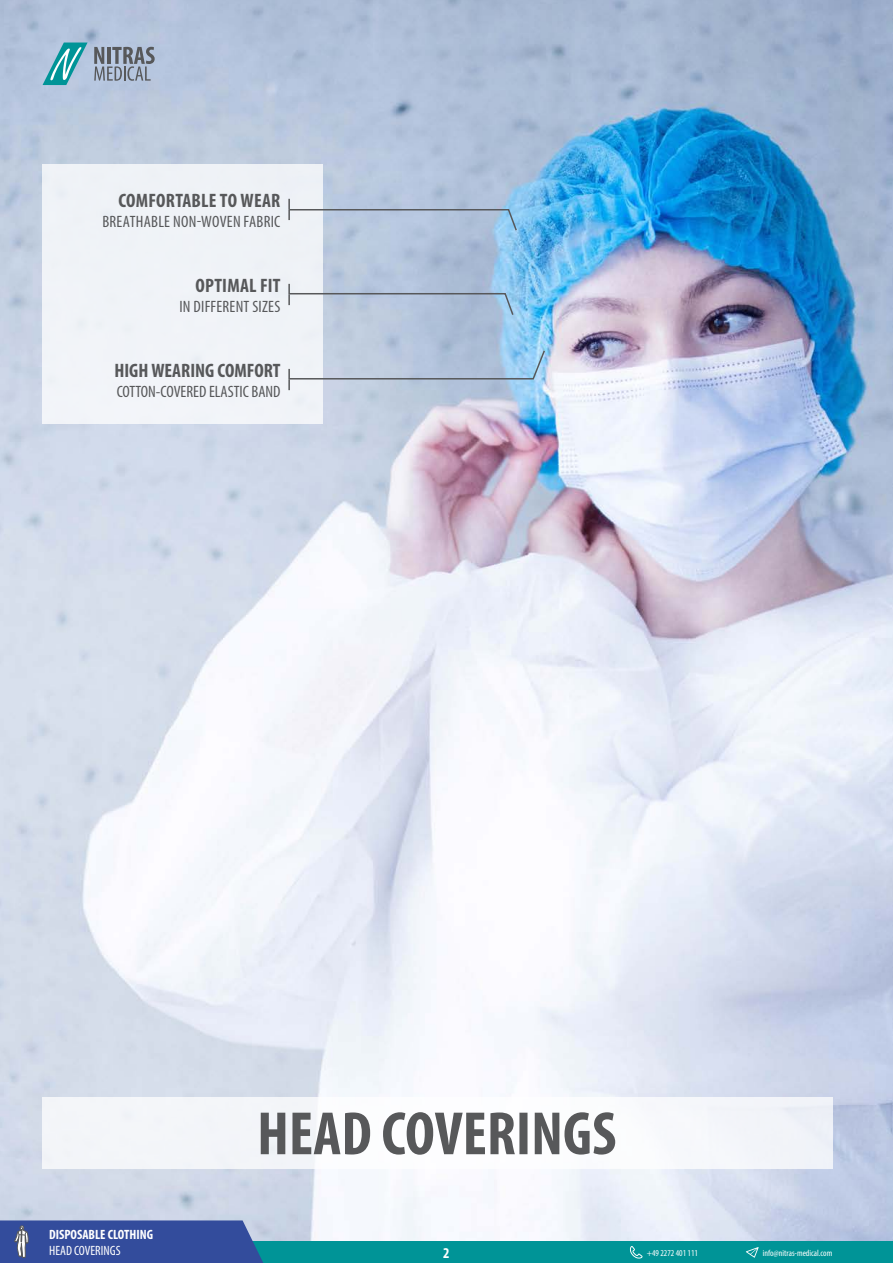
<style>
.page{position:relative;width:893px;height:1263px;background:#fff}
.page>*{position:absolute;margin:0;border:0;box-sizing:border-box;transform-origin:0 0}
.Headline_Nitras{font:700 condensed 19.5px "Myriad Pro";letter-spacing:.005em;color:#57585a}
.Headline_Nitras-2{font:condensed 16.5px "Myriad Pro";letter-spacing:.01em;color:#57585a}
.t1{font:700 condensed 15px "Myriad Pro";color:#fff}
.t2{font:700 condensed 13.5px "Myriad Pro";color:#fff}
.t3{font:condensed 13.5px "Myriad Pro";color:#fff}
.t4{font:condensed 9px "Myriad Pro";color:#fff}
</style>
<div class="page">
<img style="left:0;top:0;width:893px;height:1242px">
<div style="left:0;top:1242px;width:893px;height:21px;background:#009497"></div>
<svg style="left:0;top:1220px;width:270px;height:43px;background:#3c569f"></svg>
<svg style="left:43px;top:43px;width:45px;height:42px;background:#74b8c5"></svg>
<svg style="left:94px;top:47px;width:61px;height:34px;background:#8e97a7"></svg>
<svg style="left:630px;top:1246px;width:12px;height:13px"></svg>
<svg style="left:746px;top:1247px;width:13px;height:11px"></svg>
<div style="left:43px;top:1097px;width:790px;height:72px;background:#f4f6f9"></div>
<div style="left:43px;top:165px;width:280px;height:259px;background:#f0f3f7"></div>
<svg style="left:288px;top:349px;width:258px;height:41px;background:#b7c9de"></svg>
<svg style="left:288px;top:284px;width:227px;height:33px;background:#b5c5d9"></svg>
<svg style="left:288px;top:199px;width:230px;height:33px;background:#b5c6db"></svg>
<svg style="left:261px;top:1112px;width:354px;height:43px"></svg>
<p class="Headline_Nitras" style="left:118px;top:188px;width:164px">COMFORTABLE TO WEAR</p>
<p class="Headline_Nitras-2" style="left:102px;top:211px;width:180px">BREATHABLE NON-WOVEN FABRIC</p>
<p class="Headline_Nitras" style="left:195px;top:273px;width:87px">OPTIMAL FIT</p>
<p class="Headline_Nitras-2" style="left:179px;top:296px;width:103px">IN DIFFERENT SIZES</p>
<p class="Headline_Nitras" style="left:114px;top:358px;width:168px">HIGH WEARING COMFORT</p>
<p class="Headline_Nitras-2" style="left:117px;top:381px;width:165px">COTTON-COVERED ELASTIC BAND</p>
<p class="t2" style="left:49px;top:1226px;width:106px">DISPOSABLE CLOTHING</p>
<p class="t3" style="left:49px;top:1242px;width:73px">HEAD COVERINGS</p>
<p class="t1" style="left:443px;top:1243px;width:8px">2</p>
<p class="t4" style="left:647px;top:1247px;width:53px">+49 2272 401 111</p>
<p class="t4" style="left:763px;top:1247px;width:71px">info@nitras-medical.com</p>
</div>
